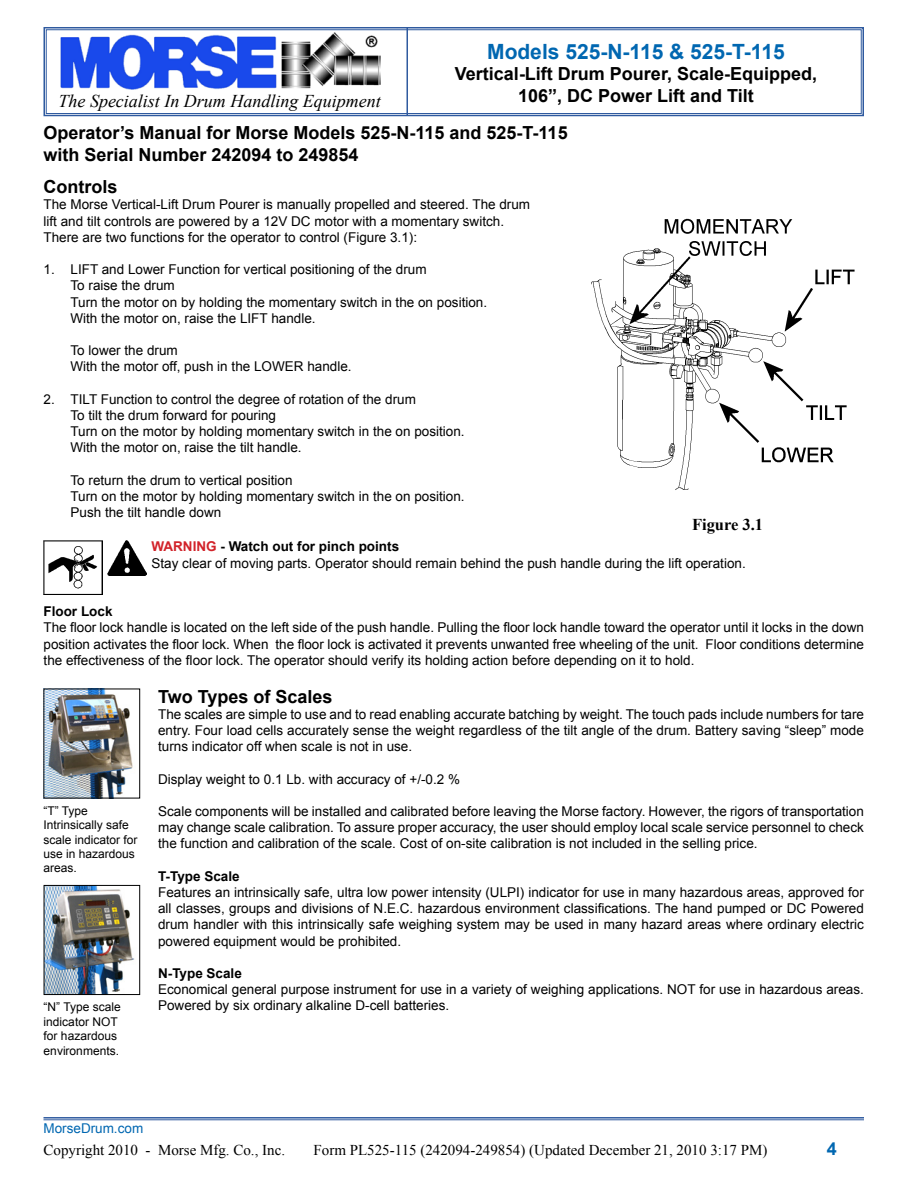
<style>
.page{position:relative;width:918px;height:1188px;background:#fff}
.page>*{position:absolute;margin:0;border:0;box-sizing:border-box;transform-origin:0 0}
.t1{font:700 21px "Arial";color:#0067b1}
.t2{font:700 18px/21.6px "Arial";color:#000;text-align:center}
.t3{font:italic 18px "Times New Roman";color:#000}
.t4{font:700 18px "Arial";color:#0067b1}
.t5{font:700 16.5px "Times New Roman";color:#000}
.t6{font:15px "Times New Roman";color:#000}
.t7{font:13.5px/16.2px "Arial";color:#000}
.t8{font:700 13.5px "Arial";color:#000}
.t9{font:13.5px "Arial";color:#0067b1}
.t10{font:12px/14.4px "Arial";color:#000}
.s1{font-weight:700;color:#d2232a}
.s2{font-weight:700}
</style>
<div class="page">
<svg style="left:43px;top:27px;width:821px;height:90px"></svg>
<div style="left:46px;top:29px;width:816px;height:85px;border:1px solid #2f5a9f"></div>
<img style="left:58px;top:32px;width:324px;height:58px">
<hr style="left:406px;top:28px;width:2px;height:88px;background:#2f5a9f">
<hr style="left:43px;top:1117px;width:821px;height:2px;background:#2f5a9f">
<hr style="left:43px;top:1120px;width:821px;height:1px;background:#2f5a9f">
<img style="left:107px;top:541px;width:39px;height:34px">
<img style="left:44px;top:541px;width:59px;height:54px">
<img style="left:46px;top:691px;width:87px;height:105px">
<div style="left:44px;top:689px;width:96px;height:109px;border:1px solid #000"></div>
<img style="left:46px;top:887px;width:89px;height:106px">
<div style="left:44px;top:885px;width:96px;height:110px;border:1px solid #000"></div>
<img style="left:591px;top:218px;width:264px;height:272px">
<h1 class="t1" style="left:487px;top:38px;width:299px">Models 525-N-115 &amp; 525-T-115</h1>
<h2 class="t2" style="left:455px;top:64px;width:364px">Vertical-Lift Drum Pourer, Scale-Equipped,<br>106”, DC Power Lift and Tilt</h2>
<h2 class="t2" style="left:44px;top:122px;width:526px;text-align:left">Operator’s Manual for Morse Models 525-N-115 and 525-T-115 with Serial Number 242094 to 249854</h2>
<h2 class="t3" style="left:58px;top:89px;width:324px">The Specialist In Drum Handling Equipment</h2>
<h2 class="t2" style="left:44px;top:177px;width:75px">Controls</h2>
<p class="t7" style="left:44px;top:197px;width:488px">The Morse Vertical-Lift Drum Pourer is manually propelled and steered. The drum lift and tilt controls are powered by a 12V DC motor with a momentary switch.<br>There are two functions for the operator to control (Figure 3.1):</p>
<p class="t7" style="left:70px;top:261px;width:418px;text-indent:-27px">1. LIFT and Lower Function for vertical positioning of the drum<br>To raise the drum<br>Turn the motor on by holding the momentary switch in the on position.<br>With the motor on, raise the LIFT handle.</p>
<p class="t7" style="left:70px;top:342px;width:283px">To lower the drum<br>With the motor off, push in the LOWER handle.</p>
<p class="t7" style="left:70px;top:391px;width:396px;text-indent:-27px">2. TILT Function to control the degree of rotation of the drum<br>To tilt the drum forward for pouring<br>Turn on the motor by holding momentary switch in the on position.<br>With the motor on, raise the tilt handle.</p>
<p class="t7" style="left:70px;top:472px;width:396px">To return the drum to vertical position<br>Turn on the motor by holding momentary switch in the on position.<br>Push the tilt handle down</p>
<p class="t7" style="left:152px;top:539px;width:596px"><span class="s1">WARNING</span> <span class="s2">- Watch out for pinch points<br></span>Stay clear of moving parts. Operator should remain behind the push handle during the lift operation.</p>
<p class="t8" style="left:44px;top:602px;width:71px">Floor Lock</p>
<p class="t7" style="left:44px;top:620px;width:822px;text-align:justify">The floor lock handle is located on the left side of the push handle. Pulling the floor lock handle toward the operator until it locks in the down position activates the floor lock. When the floor lock is activated it prevents unwanted free wheeling of the unit. Floor conditions determine the effectiveness of the floor lock. The operator should verify its holding action before depending on it to hold.</p>
<h2 class="t2" style="left:158px;top:686px;width:176px">Two Types of Scales</h2>
<p class="t7" style="left:158px;top:706px;width:707px;text-align:justify">The scales are simple to use and to read enabling accurate batching by weight. The touch pads include numbers for tare entry. Four load cells accurately sense the weight regardless of the tilt angle of the drum. Battery saving “sleep” mode turns indicator off when scale is not in use.</p>
<p class="t7" style="left:158px;top:771px;width:304px">Display weight to 0.1 Lb. with accuracy of +/-0.2 %</p>
<p class="t7" style="left:158px;top:803px;width:707px;text-align:justify">Scale components will be installed and calibrated before leaving the Morse factory. However, the rigors of transportation may change scale calibration. To assure proper accuracy, the user should employ local scale service personnel to check the function and calibration of the scale. Cost of on-site calibration is not included in the selling price.</p>
<p class="t8" style="left:158px;top:867px;width:83px">T-Type Scale</p>
<p class="t7" style="left:158px;top:884px;width:707px;text-align:justify">Features an intrinsically safe, ultra low power intensity (ULPI) indicator for use in many hazardous areas, approved for all classes, groups and divisions of N.E.C. hazardous environment classifications. The hand pumped or DC Powered drum handler with this intrinsically safe weighing system may be used in many hazard areas where ordinary electric powered equipment would be prohibited.</p>
<p class="t8" style="left:158px;top:964px;width:85px">N-Type Scale</p>
<p class="t7" style="left:158px;top:981px;width:707px">Economical general purpose instrument for use in a variety of weighing applications. NOT for use in hazardous areas.<br>Powered by six ordinary alkaline D-cell batteries.</p>
<p class="t5" style="left:692px;top:513px;width:73px">Figure 3.1</p>
<p class="t10" style="left:44px;top:804px;width:96px">“T” Type<br>Intrinsically safe scale indicator for use in hazardous areas.</p>
<p class="t10" style="left:44px;top:1000px;width:79px">“N” Type scale indicator NOT for hazardous environments.</p>
<p class="t9" style="left:44px;top:1120px;width:101px">MorseDrum.com</p>
<p class="t6" style="left:44px;top:1140px;width:243px">Copyright 2010 - Morse Mfg. Co., Inc.</p>
<p class="t6" style="left:314px;top:1140px;width:455px">Form PL525-115 (242094-249854) (Updated December 21, 2010 3:17 PM)</p>
<h2 class="t4" style="left:827px;top:1137px;width:12px">4</h2>
</div>
